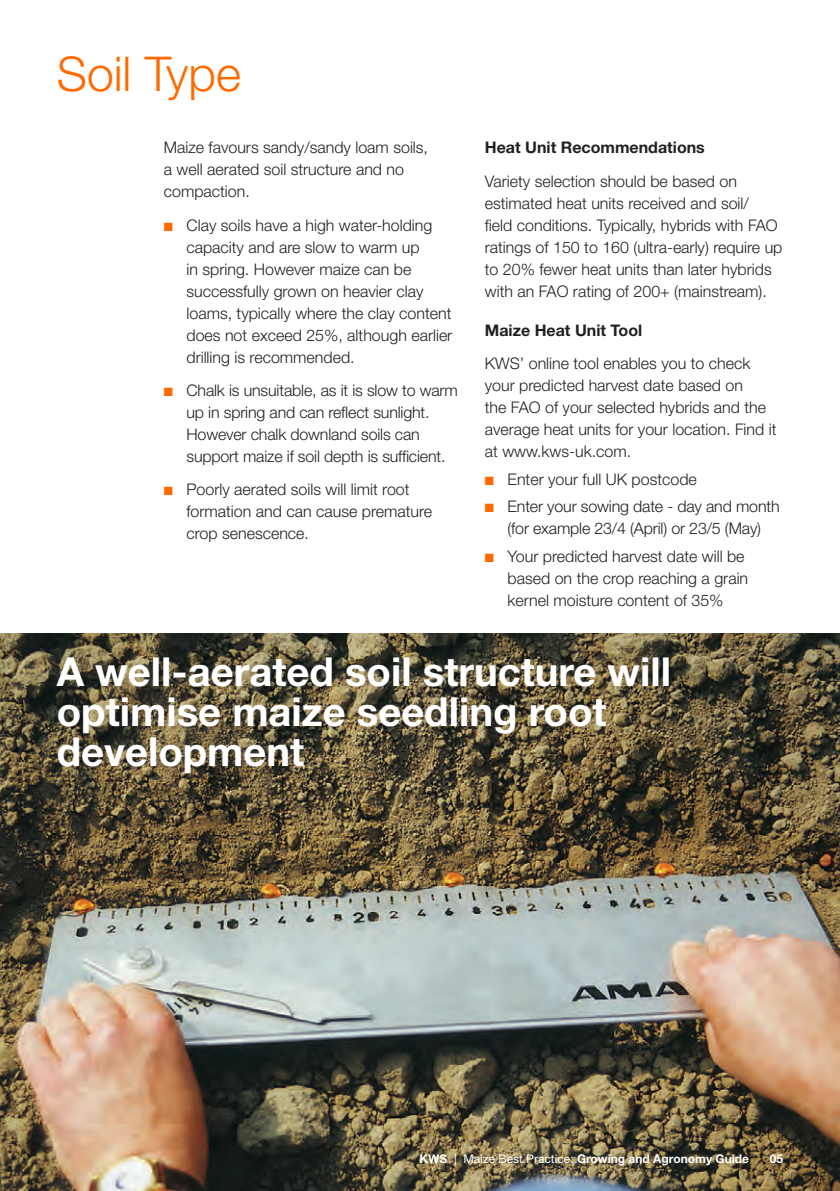
<style>
.page{position:relative;width:840px;height:1191px;background:#fff}
.page>*{position:absolute;margin:0;border:0;box-sizing:border-box;transform-origin:0 0}
.Page_Heading{font:300 48px "Helvetica Neue LT Std";color:#ff6a00}
.Body_Copy{font:700 40px/40px "Helvetica Neue LT Std";color:#fff}
.Bullets{font:300 16px/22px "Helvetica Neue LT Std";color:#231f20}
.Body_Copy-2{font:300 16px/22px "Helvetica Neue LT Std";color:#231f20}
.Body_Copy-3{font:700 16px "Helvetica Neue LT Std";color:#231f20}
.t1{font:700 12px "Helvetica Neue LT Std";color:#fff}
.s1{color:#ff6a00}
.s2{font-weight:400}
</style>
<div class="page">
<img style="left:0;top:634px;width:839px;height:557px">
<p class="Page_Heading" style="left:57px;top:45px;width:186px">Soil Type</p>
<p class="Body_Copy-2" style="left:164px;top:136px;width:266px">Maize favours sandy/sandy loam soils, a well aerated soil structure and no compaction.</p>
<p class="Bullets" style="left:186px;top:213px;width:267px;text-indent:-23px"><span class="s1">■</span> Clay soils have a high water-holding capacity and are slow to warm up<br>in spring. However maize can be successfully grown on heavier clay loams, typically where the clay content does not exceed 25%, although earlier drilling is recommended.</p>
<p class="Bullets" style="left:186px;top:379px;width:273px;text-indent:-23px"><span class="s1">■</span> Chalk is unsuitable, as it is slow to warm up in spring and can reflect sunlight.<br>However chalk downland soils can support maize if soil depth is sufficient.</p>
<p class="Bullets" style="left:186px;top:478px;width:247px;text-indent:-23px"><span class="s1">■</span> Poorly aerated soils will limit root formation and can cause premature crop senescence.</p>
<p class="Body_Copy-3" style="left:484px;top:138px;width:221px">Heat Unit Recommendations</p>
<p class="Body_Copy-2" style="left:484px;top:169px;width:299px">Variety selection should be based on estimated heat units received and soil/<br>field conditions. Typically, hybrids with FAO ratings of 150 to 160 (ultra-early) require up to 20% fewer heat units than later hybrids with an FAO rating of 200+ (mainstream).</p>
<p class="Body_Copy-3" style="left:484px;top:320px;width:159px">Maize Heat Unit Tool</p>
<p class="Body_Copy-2" style="left:484px;top:352px;width:293px">KWS’ online tool enables you to check your predicted harvest date based on<br>the FAO of your selected hybrids and the average heat units for your location. Find it at www.kws-uk.com.</p>
<p class="Bullets" style="left:484px;top:467px;width:213px"><span class="s1">■</span> Enter your full UK postcode</p>
<p class="Bullets" style="left:484px;top:495px;width:296px;text-align:center"><span class="s1">■</span> Enter your sowing date - day and month (for example 23/4 (April) or 23/5 (May)</p>
<p class="Bullets" style="left:507px;top:545px;width:242px;text-indent:-23px"><span class="s1">■</span> Your predicted harvest date will be based on the crop reaching a grain kernel moisture content of 35%</p>
<p class="Body_Copy" style="left:57px;top:650px;width:615px">A well-aerated soil structure will optimise maize seedling root development</p>
<p class="t1" style="left:419px;top:1151px;width:331px">KWS <span class="s2">| Maize Best Practice:</span> Growing and Agronomy Guide</p>
<p class="t1" style="left:769px;top:1151px;width:15px">05</p>
</div>
